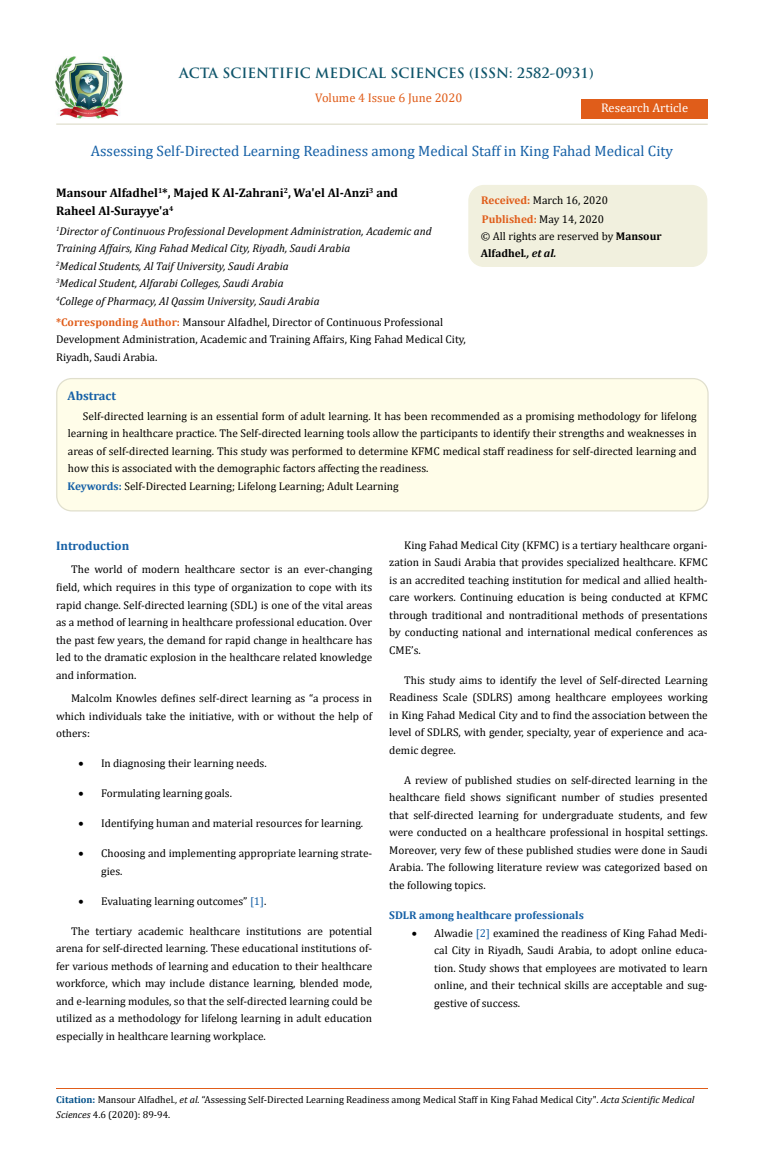
<style>
.page{position:relative;width:764px;height:1170px;background:#fff}
.page>*{position:absolute;margin:0;border:0;box-sizing:border-box;transform-origin:0 0}
.t1{font:15px "Cambria";color:#1560a6}
.t2{font:700 13.75px "Trajan Pro";color:#0e546a}
.t3{font:700 12.5px/17.5px "Cambria";color:#000}
.t4{font:12.5px "Cambria";color:#e05d1a}
.t5{font:700 12.5px "Cambria";color:#1560a6}
.t6{font:12.5px "Cambria";color:#fff}
.t7{font:11.25px/17.5px "Cambria";color:#000;text-align:justify}
.t8{font:italic 11.25px/17.5px "Cambria";color:#000}
.t9{font:700 11.25px "Cambria";color:#1560a6}
.t10{font:10px/15px "Cambria";color:#000}
.s1{font-weight:700;color:#e05d1a}
.s2{font-weight:700}
.s3{font-weight:700;font-style:italic}
.s4{font-weight:700;color:#1560a6}
.s5{color:#1560a6}
.s6{font-weight:700;color:#035089}
.s7{font-style:italic}
</style>
<div class="page">
<img style="left:56px;top:57px;width:66px;height:61px">
<div style="left:581px;top:99px;width:126px;height:20px;background:#e05d1a"></div>
<div style="left:469px;top:186px;width:238px;height:80px;background:#f1f0de;border-radius:15px"></div>
<div style="left:468px;top:185px;width:239px;height:82px;border:1px solid #f1f0de;border-radius:15px"></div>
<div style="left:57px;top:379px;width:651px;height:132px;background:#fffde9;border-radius:15px"></div>
<div style="left:56px;top:378px;width:652px;height:134px;border:1px solid #e0dfcd;border-radius:15px"></div>
<hr style="left:56px;top:123px;width:651px;height:2px;background:#e0dfcd">
<hr style="left:56px;top:1089px;width:652px;height:1px;background:#e05d1a">
<p class="t2" style="left:179px;top:64px;width:416px">ACTA SCIENTIFIC MEDICAL SCIENCES (ISSN: 2582-0931)</p>
<p class="t4" style="left:315px;top:91px;width:149px">Volume 4 Issue 6 June 2020</p>
<p class="t6" style="left:601px;top:100px;width:89px">Research Article</p>
<h1 class="t1" style="left:91px;top:142px;width:584px">Assessing Self-Directed Learning Readiness among Medical Staff in King Fahad Medical City</h1>
<p class="t3" style="left:56px;top:184px;width:343px">Mansour Alfadhel<sup>1</sup>*, Majed K Al-Zahrani<sup>2</sup>, Wa'el Al-Anzi<sup>3</sup> and<br>Raheel Al-Surayye'a<sup>4</sup></p>
<p class="t8" style="left:56px;top:222px;width:377px"><sup>1</sup>Director of Continuous Professional Development Administration, Academic and Training Affairs, King Fahad Medical City, Riyadh, Saudi Arabia<br><sup>2</sup>Medical Students, Al Taif University, Saudi Arabia<br><sup>3</sup>Medical Student, Alfarabi Colleges, Saudi Arabia<br><sup>4</sup>College of Pharmacy, Al Qassim University, Saudi Arabia</p>
<p class="t7" style="left:56px;top:313px;width:411px;text-align:left"><span class="s1">*Corresponding Author:</span> Mansour Alfadhel, Director of Continuous Professional<br>Development Administration, Academic and Training Affairs, King Fahad Medical City,<br>Riyadh, Saudi Arabia.</p>
<p class="t7" style="left:481px;top:190px;width:128px;line-height:19.1px"><span class="s1">Received:</span> March 16, 2020<br><span class="s1">Published:</span> May 14, 2020</p>
<p class="t7" style="left:481px;top:227px;width:182px">© All rights are reserved by <span class="s2">Mansour<br>Alfadhel</span><span class="s3">., et al.</span></p>
<p class="t5" style="left:68px;top:386px;width:50px">Abstract</p>
<p class="t7" style="left:68px;top:407px;width:630px;text-indent:15px">Self-directed learning is an essential form of adult learning. It has been recommended as a promising methodology for lifelong learning in healthcare practice. The Self-directed learning tools allow the participants to identify their strengths and weaknesses in areas of self-directed learning. This study was performed to determine KFMC medical staff readiness for self-directed learning and how this is associated with the demographic factors affecting the readiness.</p>
<p class="t7" style="left:68px;top:478px;width:333px"><span class="s4">Keywords:</span> Self-Directed Learning; Lifelong Learning; Adult Learning</p>
<p class="t5" style="left:56px;top:537px;width:75px">Introduction</p>
<p class="t7" style="left:56px;top:561px;width:318px;text-indent:15px">The world of modern healthcare sector is an ever-changing field, which requires in this type of organization to cope with its rapid change. Self-directed learning (SDL) is one of the vital areas as a method of learning in healthcare professional education. Over the past few years, the demand for rapid change in healthcare has led to the dramatic explosion in the healthcare related knowledge and information.</p>
<p class="t7" style="left:56px;top:690px;width:317px;text-indent:15px">Malcolm Knowles defines self-direct learning as “a process in which individuals take the initiative, with or without the help of others:</p>
<p class="t7" style="left:79px;top:755px;width:190px">• In diagnosing their learning needs.</p>
<p class="t7" style="left:79px;top:785px;width:155px">• Formulating learning goals.</p>
<p class="t7" style="left:79px;top:815px;width:286px">• Identifying human and material resources for learning.</p>
<p class="t7" style="left:101px;top:845px;width:273px;text-indent:-22px">• Choosing and implementing appropriate learning strate&shy;gies.</p>
<p class="t7" style="left:79px;top:892px;width:189px">• Evaluating learning outcomes” <span class="s5">[1]</span>.</p>
<p class="t7" style="left:56px;top:922px;width:318px;text-indent:15px">The tertiary academic healthcare institutions are potential arena for self-directed learning. These educational institutions of&shy;fer various methods of learning and education to their healthcare workforce, which may include distance learning, blended mode, and e-learning modules, so that the self-directed learning could be utilized as a methodology for lifelong learning in adult education especially in healthcare learning workplace.</p>
<p class="t7" style="left:389px;top:536px;width:320px;text-indent:15px">King Fahad Medical City (KFMC) is a tertiary healthcare organi&shy;zation in Saudi Arabia that provides specialized healthcare. KFMC is an accredited teaching institution for medical and allied health&shy;care workers. Continuing education is being conducted at KFMC through traditional and nontraditional methods of presentations by conducting national and international medical conferences as CME’s.</p>
<p class="t7" style="left:389px;top:671px;width:320px;text-indent:15px">This study aims to identify the level of Self-directed Learning Readiness Scale (SDLRS) among healthcare employees working in King Fahad Medical City and to find the association between the level of SDLRS, with gender, specialty, year of experience and aca&shy;demic degree.</p>
<p class="t7" style="left:389px;top:771px;width:320px;text-indent:15px">A review of published studies on self-directed learning in the healthcare field shows significant number of studies presented that self-directed learning for undergraduate students, and few were conducted on a healthcare professional in hospital settings.<br>Moreover, very few of these published studies were done in Saudi Arabia. The following literature review was categorized based on the following topics.</p>
<p class="t9" style="left:389px;top:908px;width:196px">SDLR among healthcare professionals</p>
<p class="t7" style="left:434px;top:924px;width:275px;text-indent:-22px">• Alwadie <span class="s5">[2]</span> examined the readiness of King Fahad Medi&shy;cal City in Riyadh, Saudi Arabia, to adopt online educa&shy;tion. Study shows that employees are motivated to learn online, and their technical skills are acceptable and sug&shy;gestive of success.</p>
<p class="t10" style="left:56px;top:1092px;width:640px"><span class="s6">Citation:</span> Mansour Alfadhel<span class="s7">., et al.</span> “Assessing Self-Directed Learning Readiness among Medical Staff in King Fahad Medical City". <span class="s7">Acta Scientific Medical<br>Sciences</span> 4.6 (2020): 89-94.</p>
</div>
